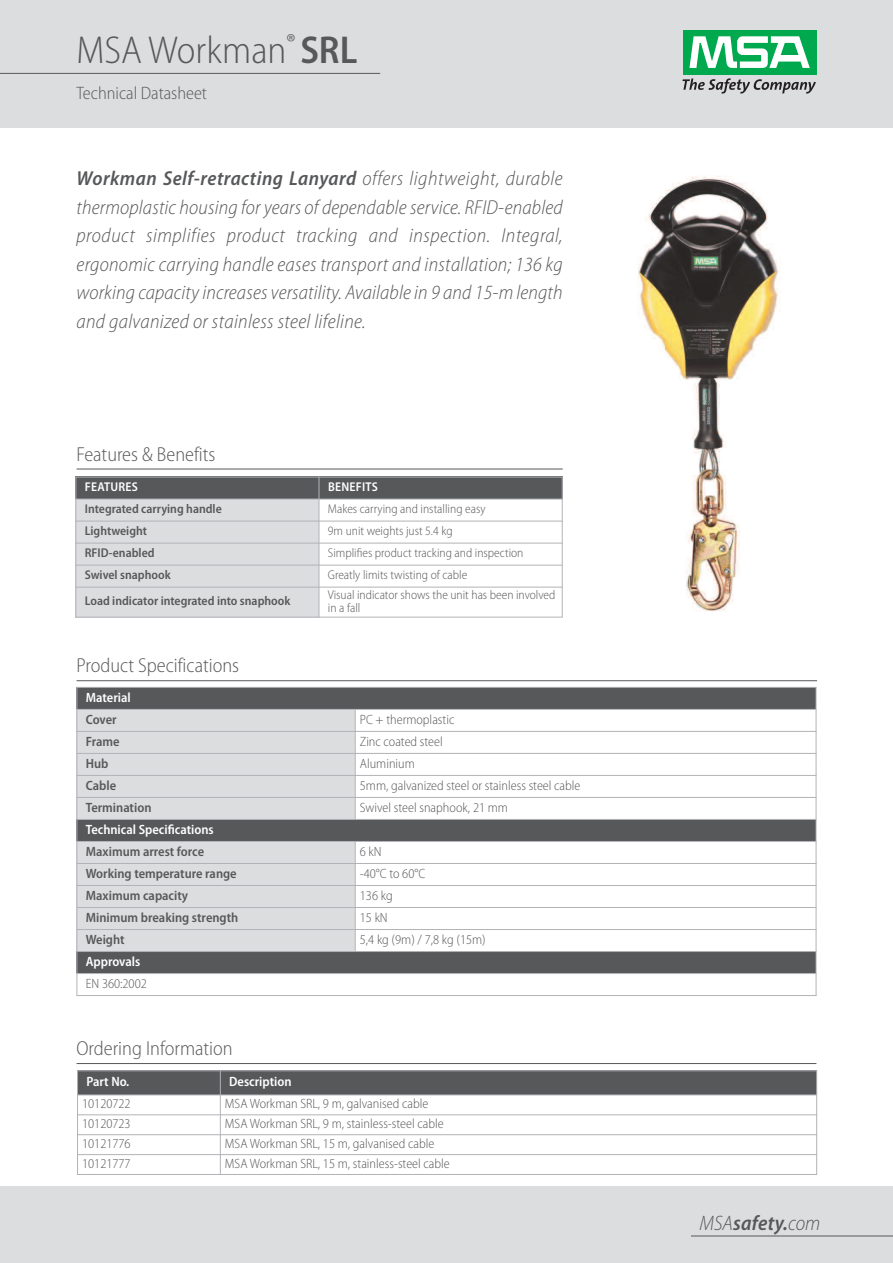
<style>
.page{position:relative;width:893px;height:1263px;background:#fff}
.page>*{position:absolute;margin:0;border:0;box-sizing:border-box;transform-origin:0 0}
.t1{font:300 semi-condensed 39px "Myriad Pro";color:#57585a}
.t2{font:italic 600 semi-condensed 21px "Myriad Pro";letter-spacing:.01em;color:#57585a}
.t3{font:italic 300 semi-condensed 20.25px/28.5px "Myriad Pro";letter-spacing:.015em;color:#57585a;text-align:justify}
.t4{font:300 semi-condensed 20.25px "Myriad Pro";color:#57585a}
.t5{font:300 semi-condensed 18px "Myriad Pro";color:#57585a}
.t6{font:300 semi-condensed 13.5px "Myriad Pro";color:#57585a}
.t7{font:600 semi-condensed 13.5px "Myriad Pro";color:#57585a}
.t8{font:600 semi-condensed 13.5px "Myriad Pro";color:#fff}
.t9{font:300 semi-condensed 12.75px/13.5px "Myriad Pro";color:#57585a}
.t10{font:600 semi-condensed 12.75px "Myriad Pro";color:#57585a}
.t11{font:600 semi-condensed 12.75px "Myriad Pro";letter-spacing:.02em;color:#fff}
.s1{font-weight:600}
.s2{font-weight:300}
</style>
<div class="page">
<div style="left:0;top:1186px;width:893px;height:77px;background:#dcdddf"></div>
<div style="left:0;top:0;width:893px;height:128px;background:#dcdddf"></div>
<div style="left:683px;top:30px;width:133px;height:44px;background:#00a94e"></div>
<svg style="left:689px;top:36px;width:121px;height:32px"></svg>
<svg style="left:682px;top:78px;width:134px;height:16px"></svg>
<hr style="left:691px;top:1235px;width:202px;height:1px;background:#57585a">
<hr style="left:0;top:73px;width:380px;height:1px;background:#57585a">
<img style="left:638px;top:176px;width:141px;height:435px">
<div style="left:77px;top:687px;width:739px;height:22px;background:#57585a"></div>
<div style="left:77px;top:709px;width:278px;height:22px;background:#dcdddf"></div>
<div style="left:77px;top:731px;width:278px;height:22px;background:#dcdddf"></div>
<div style="left:77px;top:753px;width:278px;height:22px;background:#dcdddf"></div>
<div style="left:77px;top:775px;width:278px;height:22px;background:#dcdddf"></div>
<div style="left:77px;top:797px;width:278px;height:22px;background:#dcdddf"></div>
<div style="left:77px;top:819px;width:739px;height:22px;background:#57585a"></div>
<div style="left:77px;top:841px;width:278px;height:22px;background:#dcdddf"></div>
<div style="left:77px;top:863px;width:278px;height:22px;background:#dcdddf"></div>
<div style="left:77px;top:885px;width:278px;height:22px;background:#dcdddf"></div>
<div style="left:77px;top:907px;width:278px;height:22px;background:#dcdddf"></div>
<div style="left:77px;top:929px;width:278px;height:22px;background:#dcdddf"></div>
<div style="left:77px;top:951px;width:739px;height:22px;background:#57585a"></div>
<hr style="left:77px;top:687px;width:1px;height:309px;background:#b2b3b7">
<hr style="left:355px;top:709px;width:1px;height:111px;background:#b2b3b7">
<hr style="left:355px;top:841px;width:1px;height:111px;background:#b2b3b7">
<hr style="left:816px;top:687px;width:1px;height:309px;background:#b2b3b7">
<hr style="left:77px;top:687px;width:739px;height:1px;background:#b2b3b7">
<hr style="left:77px;top:709px;width:739px;height:1px;background:#b2b3b7">
<hr style="left:77px;top:731px;width:739px;height:1px;background:#b2b3b7">
<hr style="left:77px;top:753px;width:739px;height:1px;background:#b2b3b7">
<hr style="left:77px;top:775px;width:739px;height:1px;background:#b2b3b7">
<hr style="left:77px;top:797px;width:739px;height:1px;background:#b2b3b7">
<hr style="left:77px;top:819px;width:739px;height:1px;background:#b2b3b7">
<hr style="left:77px;top:841px;width:739px;height:1px;background:#b2b3b7">
<hr style="left:77px;top:863px;width:739px;height:1px;background:#b2b3b7">
<hr style="left:77px;top:885px;width:739px;height:1px;background:#b2b3b7">
<hr style="left:77px;top:907px;width:739px;height:1px;background:#b2b3b7">
<hr style="left:77px;top:929px;width:739px;height:1px;background:#b2b3b7">
<hr style="left:77px;top:951px;width:739px;height:1px;background:#b2b3b7">
<hr style="left:77px;top:973px;width:739px;height:1px;background:#b2b3b7">
<hr style="left:77px;top:995px;width:739px;height:1px;background:#b2b3b7">
<hr style="left:77px;top:680px;width:740px;height:1px;background:#57585a">
<hr style="left:77px;top:1063px;width:739px;height:1px;background:#57585a">
<div style="left:77px;top:1070px;width:143px;height:25px;background:#57585a"></div>
<div style="left:220px;top:1070px;width:597px;height:25px;background:#57585a"></div>
<hr style="left:77px;top:1070px;width:1px;height:105px;background:#b2b3b7">
<hr style="left:220px;top:1070px;width:1px;height:105px;background:#b2b3b7">
<hr style="left:816px;top:1070px;width:1px;height:105px;background:#b2b3b7">
<hr style="left:77px;top:1070px;width:740px;height:1px;background:#b2b3b7">
<hr style="left:77px;top:1094px;width:740px;height:1px;background:#b2b3b7">
<hr style="left:77px;top:1114px;width:740px;height:1px;background:#b2b3b7">
<hr style="left:77px;top:1134px;width:740px;height:1px;background:#b2b3b7">
<hr style="left:77px;top:1154px;width:740px;height:1px;background:#b2b3b7">
<hr style="left:77px;top:1174px;width:740px;height:1px;background:#b2b3b7">
<div style="left:76px;top:477px;width:243px;height:22px;background:#57585a"></div>
<div style="left:319px;top:477px;width:244px;height:22px;background:#57585a"></div>
<div style="left:76px;top:499px;width:243px;height:22px;background:#dcdddf"></div>
<div style="left:76px;top:521px;width:243px;height:22px;background:#dcdddf"></div>
<div style="left:76px;top:543px;width:243px;height:22px;background:#dcdddf"></div>
<div style="left:76px;top:565px;width:243px;height:22px;background:#dcdddf"></div>
<div style="left:76px;top:587px;width:243px;height:30px;background:#dcdddf"></div>
<hr style="left:76px;top:477px;width:1px;height:140px;background:#b2b3b7">
<hr style="left:319px;top:477px;width:1px;height:140px;background:#b2b3b7">
<hr style="left:562px;top:477px;width:1px;height:140px;background:#b2b3b7">
<hr style="left:76px;top:477px;width:487px;height:1px;background:#b2b3b7">
<hr style="left:76px;top:499px;width:487px;height:1px;background:#b2b3b7">
<hr style="left:76px;top:521px;width:487px;height:1px;background:#b2b3b7">
<hr style="left:76px;top:543px;width:487px;height:1px;background:#b2b3b7">
<hr style="left:76px;top:565px;width:487px;height:1px;background:#b2b3b7">
<hr style="left:76px;top:587px;width:487px;height:1px;background:#b2b3b7">
<hr style="left:76px;top:617px;width:487px;height:1px;background:#b2b3b7">
<hr style="left:77px;top:469px;width:486px;height:1px;background:#57585a">
<h1 class="t1" style="left:77px;top:35px;width:282px">MSA Workman<sup>®</sup> <span class="s1">SRL</span></h1>
<h3 class="t5" style="left:77px;top:86px;width:132px">Technical Datasheet</h3>
<p class="t3" style="left:77px;top:166px;width:488px"><span class="s1">Workman Self-retracting Lanyard</span> offers lightweight, durable thermoplastic housing for years of dependable service. RFID-enabled product simplifies product tracking and inspection. Integral, ergonomic carrying handle eases transport and installation; 136 kg working capacity increases versatility. Available in 9 and 15-m length and galvanized or stainless steel lifeline.</p>
<h3 class="t4" style="left:77px;top:447px;width:141px">Features &amp; Benefits</h3>
<p class="t11" style="left:85px;top:482px;width:55px">FeatuReS</p>
<p class="t11" style="left:328px;top:482px;width:51px">BeneFItS</p>
<p class="t10" style="left:85px;top:504px;width:139px">Integrated carrying handle</p>
<p class="t9" style="left:328px;top:503px;width:159px">Makes carrying and installing easy</p>
<p class="t10" style="left:85px;top:526px;width:64px">Lightweight</p>
<p class="t9" style="left:328px;top:525px;width:126px">9m unit weights just 5.4 kg</p>
<p class="t10" style="left:85px;top:548px;width:71px">RFID-enabled</p>
<p class="t9" style="left:328px;top:547px;width:197px">Simplifies product tracking and inspection</p>
<p class="t10" style="left:85px;top:570px;width:87px">Swivel snaphook</p>
<p class="t9" style="left:328px;top:569px;width:141px">Greatly limits twisting of cable</p>
<p class="t10" style="left:85px;top:596px;width:207px">Load indicator integrated into snaphook</p>
<p class="t9" style="left:328px;top:589px;width:229px">Visual indicator shows the unit has been involved in a fall</p>
<h3 class="t4" style="left:77px;top:658px;width:164px">Product Specifications</h3>
<p class="t8" style="left:86px;top:692px;width:46px">Material</p>
<p class="t7" style="left:86px;top:714px;width:32px">Cover</p>
<p class="t6" style="left:360px;top:714px;width:96px">PC + thermoplastic</p>
<p class="t7" style="left:86px;top:736px;width:35px">Frame</p>
<p class="t6" style="left:360px;top:736px;width:84px">Zinc coated steel</p>
<p class="t7" style="left:86px;top:758px;width:24px">Hub</p>
<p class="t6" style="left:360px;top:758px;width:56px">Aluminium</p>
<p class="t7" style="left:86px;top:780px;width:32px">Cable</p>
<p class="t6" style="left:360px;top:780px;width:222px">5mm, galvanized steel or stainless steel cable</p>
<p class="t7" style="left:86px;top:802px;width:67px">termination</p>
<p class="t6" style="left:360px;top:802px;width:150px">Swivel steel snaphook, 21 mm</p>
<p class="t8" style="left:86px;top:824px;width:129px">technical Specifications</p>
<p class="t7" style="left:86px;top:846px;width:120px">Maximum arrest force</p>
<p class="t6" style="left:360px;top:846px;width:23px">6 kN</p>
<p class="t7" style="left:86px;top:868px;width:152px">Working temperature range</p>
<p class="t6" style="left:360px;top:868px;width:67px">-40°C to 60°C</p>
<p class="t7" style="left:86px;top:890px;width:104px">Maximum capacity</p>
<p class="t6" style="left:360px;top:890px;width:34px">136 kg</p>
<p class="t7" style="left:86px;top:912px;width:154px">Minimum breaking strength</p>
<p class="t6" style="left:360px;top:912px;width:29px">15 kN</p>
<p class="t7" style="left:86px;top:934px;width:40px">Weight</p>
<p class="t6" style="left:360px;top:934px;width:127px">5,4 kg (9m) / 7,8 kg (15m)</p>
<p class="t8" style="left:86px;top:956px;width:56px">approvals</p>
<p class="t6" style="left:86px;top:978px;width:62px">EN 360:2002</p>
<h3 class="t4" style="left:77px;top:1040px;width:158px">Ordering Information</h3>
<p class="t8" style="left:86px;top:1076px;width:45px">Part no.</p>
<p class="t8" style="left:229px;top:1076px;width:64px">Description</p>
<p class="t6" style="left:82px;top:1098px;width:50px">10120722</p>
<p class="t6" style="left:225px;top:1098px;width:205px">MSA Workman SRL, 9 m, galvanised cable</p>
<p class="t6" style="left:82px;top:1118px;width:50px">10120723</p>
<p class="t6" style="left:225px;top:1118px;width:220px">MSA Workman SRL, 9 m, stainless-steel cable</p>
<p class="t6" style="left:82px;top:1138px;width:50px">10121776</p>
<p class="t6" style="left:225px;top:1138px;width:211px">MSA Workman SRL, 15 m, galvanised cable</p>
<p class="t6" style="left:82px;top:1158px;width:50px">10121777</p>
<p class="t6" style="left:225px;top:1158px;width:226px">MSA Workman SRL, 15 m, stainless-steel cable</p>
<h2 class="t2" style="left:699px;top:1215px;width:122px"><span class="s2">MSA</span>safety.<span class="s2">com</span></h2>
</div>
